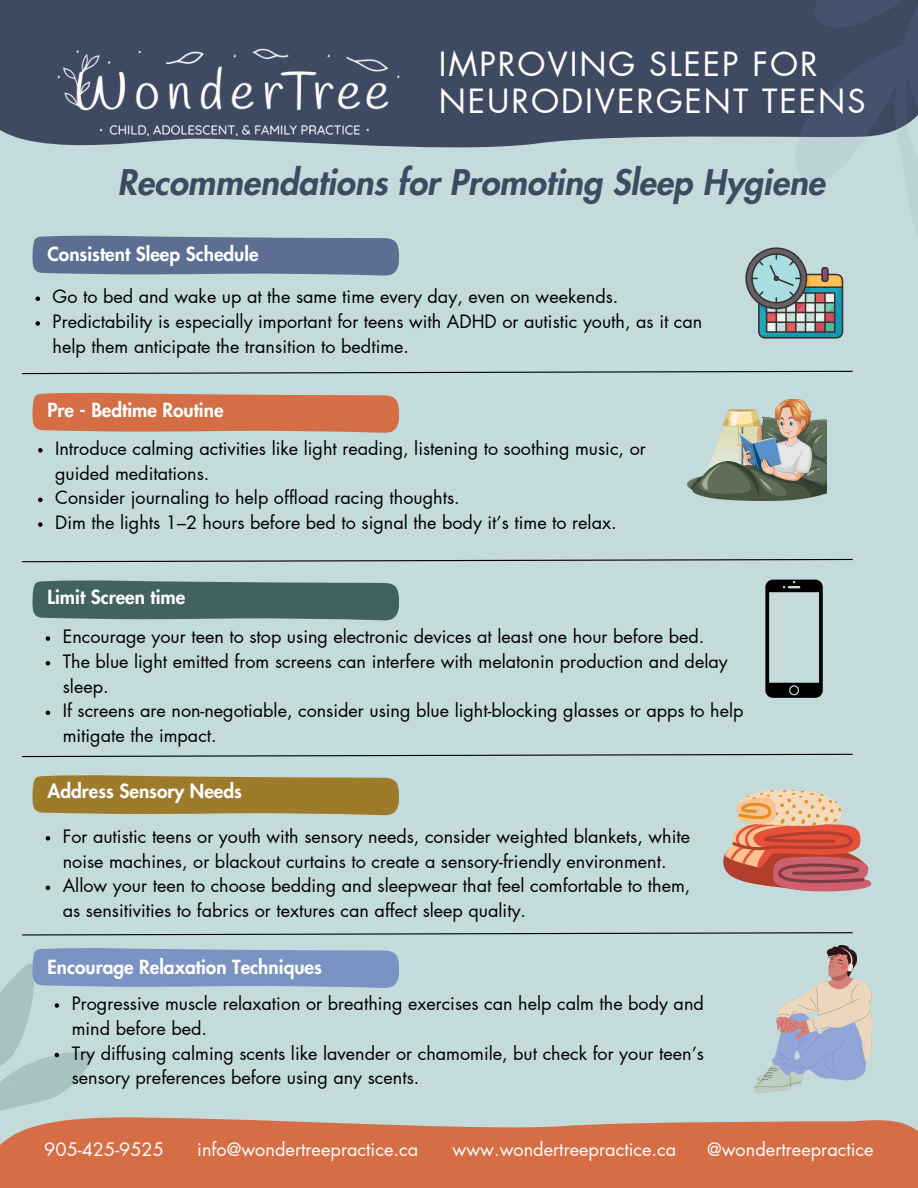
<style>
.page{position:relative;width:918px;height:1188px;background:#c3dbda}
.page>*{position:absolute;margin:0;border:0;box-sizing:border-box;transform-origin:0 0}
.t1{font:italic 800 34.5px "Futura LT Pro";color:#3e4a62}
.t2{font:32.55px/36.9px "Futura LT Pro";letter-spacing:.06em;color:#fefefe}
.t3{font:800 19.05px "Futura LT Pro";color:#fefefe}
.t4{font:18.15px "Futura LT Pro";color:#fefefe}
.t5{font:18px/24.8px "Futura LT Pro";color:#000}
</style>
<div class="page">
<div style="left:0;top:0;width:721px;height:148px;background:#3e4a62"></div>
<div style="left:399px;top:1120px;width:519px;height:68px;background:#d56d45"></div>
<img style="left:0;top:18px;width:471px;height:130px">
<svg style="left:721px;top:0;width:197px;height:315px"></svg>
<svg style="left:32px;top:392px;width:367px;height:41px"></svg>
<svg style="left:32px;top:235px;width:367px;height:41px"></svg>
<svg style="left:745px;top:247px;width:98px;height:92px"></svg>
<svg style="left:36px;top:296px;width:4px;height:5px"></svg>
<svg style="left:36px;top:321px;width:4px;height:5px"></svg>
<svg style="left:22px;top:370px;width:831px;height:5px"></svg>
<img style="left:688px;top:399px;width:138px;height:102px">
<svg style="left:22px;top:558px;width:831px;height:5px"></svg>
<svg style="left:32px;top:580px;width:367px;height:41px"></svg>
<svg style="left:765px;top:580px;width:58px;height:118px"></svg>
<svg style="left:22px;top:753px;width:831px;height:5px"></svg>
<svg style="left:32px;top:775px;width:367px;height:40px"></svg>
<svg style="left:723px;top:789px;width:148px;height:103px"></svg>
<svg style="left:46px;top:836px;width:4px;height:5px"></svg>
<svg style="left:46px;top:886px;width:4px;height:4px"></svg>
<svg style="left:22px;top:932px;width:831px;height:4px"></svg>
<img style="left:755px;top:946px;width:117px;height:146px">
<svg style="left:38px;top:448px;width:5px;height:5px"></svg>
<svg style="left:38px;top:498px;width:5px;height:4px"></svg>
<svg style="left:38px;top:522px;width:5px;height:5px"></svg>
<svg style="left:46px;top:636px;width:4px;height:5px"></svg>
<svg style="left:46px;top:661px;width:4px;height:5px"></svg>
<svg style="left:46px;top:711px;width:4px;height:4px"></svg>
<svg style="left:0;top:948px;width:399px;height:240px"></svg>
<p class="t2" style="left:439px;top:47px;width:428px">IMPROVING SLEEP FOR<br>NEURODIVERGENT TEENS</p>
<h3 class="t1" style="left:118px;top:166px;width:709px">Recommendations for Promoting Sleep Hygiene</h3>
<h3 class="t3" style="left:47px;top:246px;width:213px">Consistent Sleep Schedule</h3>
<p class="t5" style="left:53px;top:285px;width:567px">Go to bed and wake up at the same time every day, even on weekends.</p>
<h1 class="t5" style="left:53px;top:310px;width:651px">Predictability is especially important for teens with ADHD or autistic youth, as it can help them anticipate the transition to bedtime.</h1>
<p class="t3" style="left:47px;top:401px;width:178px">Pre - Bedtime Routine</p>
<h2 class="t5" style="left:55px;top:437px;width:592px">Introduce calming activities like light reading, listening to soothing music, or guided meditations.</h2>
<p class="t5" style="left:55px;top:486px;width:406px">Consider journaling to help offload racing thoughts.</p>
<h3 class="t5" style="left:55px;top:511px;width:563px">Dim the lights 1–2 hours before bed to signal the body it’s time to relax.</h3>
<p class="t3" style="left:47px;top:589px;width:139px">Limit Screen time</p>
<p class="t5" style="left:63px;top:625px;width:643px">Encourage your teen to stop using electronic devices at least one hour before bed.</p>
<p class="t5" style="left:63px;top:650px;width:667px">The blue light emitted from screens can interfere with melatonin production and delay sleep.</p>
<p class="t5" style="left:63px;top:699px;width:682px">If screens are non-negotiable, consider using blue light-blocking glasses or apps to help mitigate the impact.</p>
<p class="t3" style="left:47px;top:782px;width:196px">Address Sensory Needs</p>
<p class="t5" style="left:63px;top:825px;width:629px">For autistic teens or youth with sensory needs, consider weighted blankets, white noise machines, or blackout curtains to create a sensory-friendly environment.</p>
<p class="t5" style="left:63px;top:874px;width:629px">Allow your teen to choose bedding and sleepwear that feel comfortable to them, as sensitivities to fabrics or textures can affect sleep quality.</p>
<p class="t3" style="left:48px;top:958px;width:276px">Encourage Relaxation Techniques</p>
<p class="t5" style="left:72px;top:992px;width:634px">Progressive muscle relaxation or breathing exercises can help calm the body and mind before bed.</p>
<p class="t5" style="left:72px;top:1041px;width:634px">Try diffusing calming scents like lavender or chamomile, but check for your teen’s sensory preferences before using any scents.</p>
<p class="t4" style="left:44px;top:1141px;width:121px">905-425-9525</p>
<p class="t4" style="left:197px;top:1141px;width:223px">info@wondertreepractice.ca</p>
<p class="t4" style="left:453px;top:1141px;width:225px">www.wondertreepractice.ca</p>
<p class="t4" style="left:707px;top:1141px;width:168px">@wondertreepractice</p>
</div>
